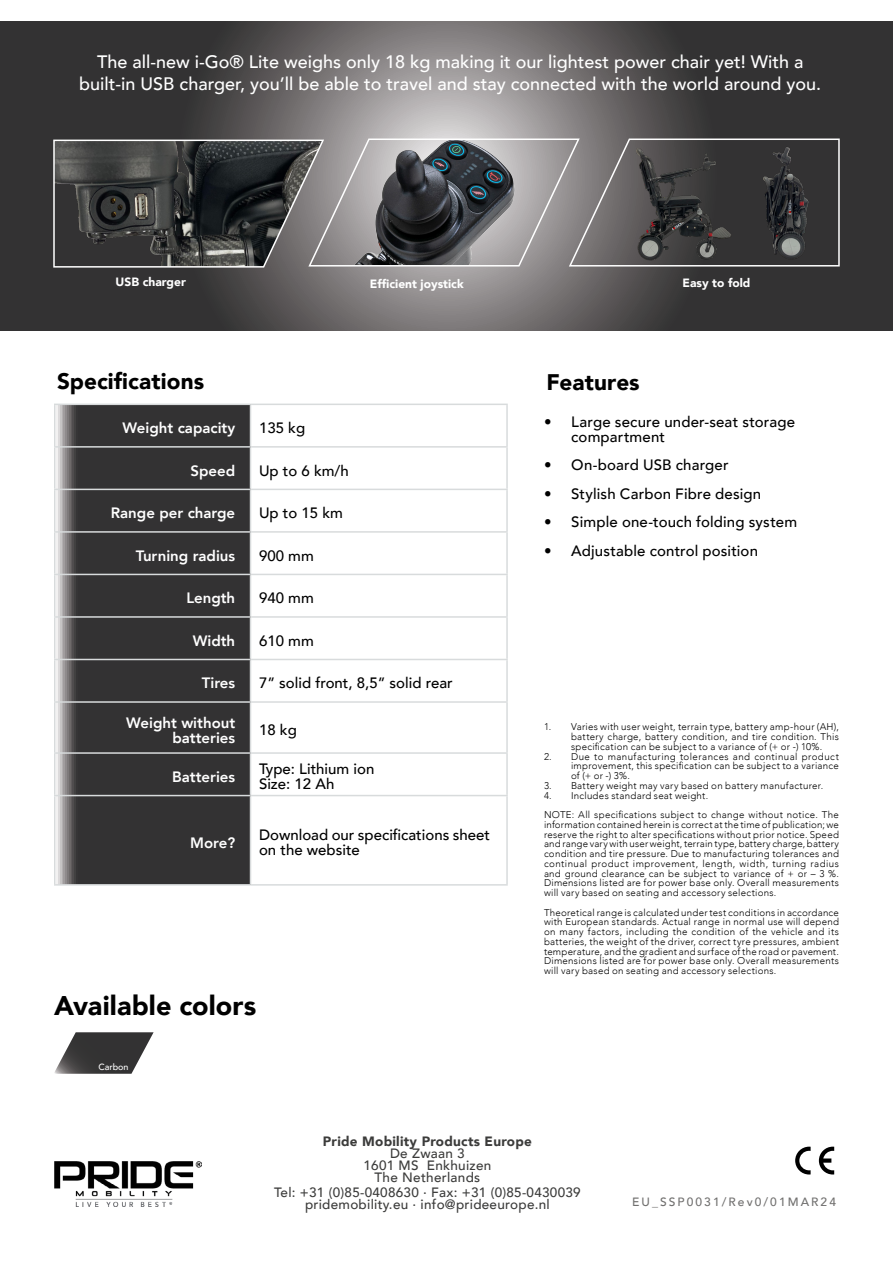
<style>
.page{position:relative;width:893px;height:1263px;background:#fff}
.page>*{position:absolute;margin:0;border:0;box-sizing:border-box;transform-origin:0 0}
.t1{font:900 27px "Avenir";letter-spacing:.005em;color:#000}
.t2{font:900 22.5px "Avenir";letter-spacing:.005em;color:#000}
.t3{font:500 18px/21.6px "Avenir";color:#fff;text-align:center}
.t4{font:500 15px/15px "Avenir";color:#000}
.t5{font:800 15px/15px "Avenir";color:#fff;text-align:right}
.t6{font:500 13.5px/12px "Avenir";letter-spacing:.02em;color:#3c3c3b;text-align:center}
.t7{font:900 13.5px "Avenir";letter-spacing:.02em;color:#3c3c3b}
.t8{font:900 12px "Avenir";color:#fff}
.t9{font:500 12px "Avenir";letter-spacing:.175em;color:#71706f}
.t10{font:300 9.75px/9.8px "Avenir";letter-spacing:.025em;color:#000;text-align:justify}
.t11{font:500 9px "Avenir";color:#fff}
</style>
<div class="page">
<img style="left:54px;top:1161px;width:148px;height:45px">
<svg style="left:0;top:21px;width:893px;height:310px;background:#525051"></svg>
<svg style="left:52px;top:137px;width:788px;height:131px;background:#605f60"></svg>
<svg style="left:56px;top:405px;width:194px;height:479px;background:#3e3d3e"></svg>
<hr style="left:54px;top:404px;width:196px;height:1px;background:#d8dbdc">
<hr style="left:54px;top:405px;width:2px;height:41px;background:#d8dbdc">
<hr style="left:250px;top:404px;width:258px;height:1px;background:#d8dbdc">
<hr style="left:250px;top:405px;width:1px;height:41px;background:#d8dbdc">
<hr style="left:506px;top:405px;width:2px;height:41px;background:#d8dbdc">
<hr style="left:54px;top:446px;width:196px;height:2px;background:#d8dbdc">
<hr style="left:54px;top:448px;width:2px;height:41px;background:#d8dbdc">
<hr style="left:250px;top:446px;width:258px;height:2px;background:#d8dbdc">
<hr style="left:250px;top:448px;width:1px;height:41px;background:#d8dbdc">
<hr style="left:506px;top:448px;width:2px;height:41px;background:#d8dbdc">
<hr style="left:54px;top:489px;width:196px;height:1px;background:#d8dbdc">
<hr style="left:54px;top:490px;width:2px;height:41px;background:#d8dbdc">
<hr style="left:250px;top:489px;width:258px;height:1px;background:#d8dbdc">
<hr style="left:250px;top:490px;width:1px;height:41px;background:#d8dbdc">
<hr style="left:506px;top:490px;width:2px;height:41px;background:#d8dbdc">
<hr style="left:54px;top:531px;width:196px;height:2px;background:#d8dbdc">
<hr style="left:54px;top:533px;width:2px;height:41px;background:#d8dbdc">
<hr style="left:250px;top:531px;width:258px;height:2px;background:#d8dbdc">
<hr style="left:250px;top:533px;width:1px;height:41px;background:#d8dbdc">
<hr style="left:506px;top:533px;width:2px;height:41px;background:#d8dbdc">
<hr style="left:54px;top:574px;width:196px;height:1px;background:#d8dbdc">
<hr style="left:54px;top:575px;width:2px;height:41px;background:#d8dbdc">
<hr style="left:250px;top:574px;width:258px;height:1px;background:#d8dbdc">
<hr style="left:250px;top:575px;width:1px;height:41px;background:#d8dbdc">
<hr style="left:506px;top:575px;width:2px;height:41px;background:#d8dbdc">
<hr style="left:54px;top:616px;width:196px;height:2px;background:#d8dbdc">
<hr style="left:54px;top:618px;width:2px;height:41px;background:#d8dbdc">
<hr style="left:250px;top:616px;width:258px;height:2px;background:#d8dbdc">
<hr style="left:250px;top:618px;width:1px;height:41px;background:#d8dbdc">
<hr style="left:506px;top:618px;width:2px;height:41px;background:#d8dbdc">
<hr style="left:54px;top:659px;width:196px;height:1px;background:#d8dbdc">
<hr style="left:54px;top:660px;width:2px;height:41px;background:#d8dbdc">
<hr style="left:250px;top:659px;width:258px;height:1px;background:#d8dbdc">
<hr style="left:250px;top:660px;width:1px;height:41px;background:#d8dbdc">
<hr style="left:506px;top:660px;width:2px;height:41px;background:#d8dbdc">
<hr style="left:54px;top:701px;width:196px;height:2px;background:#d8dbdc">
<hr style="left:54px;top:703px;width:2px;height:49px;background:#d8dbdc">
<hr style="left:250px;top:701px;width:258px;height:2px;background:#d8dbdc">
<hr style="left:250px;top:703px;width:1px;height:49px;background:#d8dbdc">
<hr style="left:506px;top:703px;width:2px;height:49px;background:#d8dbdc">
<hr style="left:54px;top:752px;width:196px;height:2px;background:#d8dbdc">
<hr style="left:54px;top:754px;width:2px;height:41px;background:#d8dbdc">
<hr style="left:250px;top:752px;width:258px;height:2px;background:#d8dbdc">
<hr style="left:250px;top:754px;width:1px;height:41px;background:#d8dbdc">
<hr style="left:506px;top:754px;width:2px;height:41px;background:#d8dbdc">
<hr style="left:54px;top:795px;width:196px;height:1px;background:#d8dbdc">
<hr style="left:54px;top:796px;width:2px;height:88px;background:#d8dbdc">
<hr style="left:250px;top:795px;width:258px;height:1px;background:#d8dbdc">
<hr style="left:250px;top:796px;width:1px;height:88px;background:#d8dbdc">
<hr style="left:506px;top:796px;width:2px;height:88px;background:#d8dbdc">
<hr style="left:54px;top:884px;width:196px;height:2px;background:#d8dbdc">
<hr style="left:250px;top:884px;width:258px;height:2px;background:#d8dbdc">
<svg style="left:54px;top:1032px;width:100px;height:42px"></svg>
<svg style="left:819px;top:1147px;width:15px;height:27px"></svg>
<svg style="left:795px;top:1147px;width:16px;height:27px"></svg>
<img style="left:630px;top:142px;width:106px;height:123px">
<h3 class="t3" style="left:79px;top:50px;width:743px">The all-new i-Go® Lite weighs only 18 kg making it our lightest power chair yet! With a built-in USB charger, you’ll be able to travel and stay connected with the world around you.</h3>
<p class="t8" style="left:116px;top:272px;width:72px">USB charger</p>
<p class="t8" style="left:370px;top:274px;width:95px">Efficient joystick</p>
<p class="t8" style="left:682px;top:272px;width:69px">Easy to fold</p>
<h2 class="t2" style="left:57px;top:362px;width:148px">Specifications</h2>
<h2 class="t2" style="left:547px;top:363px;width:95px">Features</h2>
<h3 class="t5" style="left:122px;top:420px;width:114px">Weight capacity</h3>
<h3 class="t4" style="left:259px;top:420px;width:48px">135 kg</h3>
<h3 class="t5" style="left:191px;top:463px;width:46px">Speed</h3>
<h3 class="t4" style="left:259px;top:462px;width:91px">Up to 6 km/h</h3>
<h3 class="t5" style="left:111px;top:505px;width:126px">Range per charge</h3>
<h3 class="t4" style="left:259px;top:505px;width:85px">Up to 15 km</h3>
<h3 class="t5" style="left:136px;top:548px;width:101px">Turning radius</h3>
<h3 class="t4" style="left:259px;top:547px;width:56px">900 mm</h3>
<h3 class="t5" style="left:186px;top:590px;width:50px">Length</h3>
<h3 class="t4" style="left:259px;top:590px;width:56px">940 mm</h3>
<h3 class="t5" style="left:193px;top:633px;width:44px">Width</h3>
<h3 class="t4" style="left:259px;top:632px;width:56px">610 mm</h3>
<h3 class="t5" style="left:202px;top:676px;width:35px">Tires</h3>
<h3 class="t4" style="left:259px;top:675px;width:195px">7” solid front, 8,5” solid rear</h3>
<h3 class="t5" style="left:126px;top:715px;width:111px">Weight without batteries</h3>
<h3 class="t4" style="left:259px;top:721px;width:39px">18 kg</h3>
<h3 class="t5" style="left:172px;top:769px;width:65px">Batteries</h3>
<h3 class="t4" style="left:259px;top:761px;width:117px">Type: Lithium ion<br>Size: 12 Ah</h3>
<h3 class="t5" style="left:190px;top:835px;width:46px">More?</h3>
<h3 class="t4" style="left:259px;top:827px;width:232px">Download our specifications sheet on the website</h3>
<h1 class="t1" style="left:54px;top:982px;width:204px">Available colors</h1>
<p class="t11" style="left:98px;top:1059px;width:32px">Carbon</p>
<h3 class="t4" style="left:571px;top:413px;width:225px;text-indent:-27px">• Large secure under-seat storage compartment</h3>
<h3 class="t4" style="left:544px;top:457px;width:186px">• On-board USB charger</h3>
<h3 class="t4" style="left:544px;top:485px;width:218px">• Stylish Carbon Fibre design</h3>
<h3 class="t4" style="left:544px;top:514px;width:254px">• Simple one-touch folding system</h3>
<h3 class="t4" style="left:544px;top:542px;width:215px">• Adjustable control position</h3>
<p class="t10" style="left:571px;top:722px;width:269px;text-indent:-27px">1. Varies with user weight, terrain type, battery amp-hour (AH), battery charge, battery condition, and tire condition. This specification can be subject to a variance of (+ or -) 10%.</p>
<p class="t10" style="left:571px;top:751px;width:269px;text-indent:-27px">2. Due to manufacturing tolerances and continual product improvement, this specification can be subject to a variance of (+ or -) 3%.</p>
<p class="t10" style="left:544px;top:781px;width:281px">3. Battery weight may vary based on battery manufacturer.</p>
<p class="t10" style="left:544px;top:785px;width:296px;line-height:19.5px">4. Includes standard seat weight.<br>NOTE: All specifications subject to change without notice. The</p>
<p class="t10" style="left:544px;top:820px;width:296px">information contained herein is correct at the time of publication; we reserve the right to alter specifications without prior notice. Speed and range vary with user weight, terrain type, battery charge, battery condition and tire pressure. Due to manufacturing tolerances and continual product improvement, length, width, turning radius and ground clearance can be subject to variance of + or – 3 %.<br>Dimensions listed are for power base only. Overall measurements will vary based on seating and accessory selections.</p>
<p class="t10" style="left:544px;top:907px;width:296px">Theoretical range is calculated under test conditions in accordance with European standards. Actual range in normal use will depend on many factors, including the condition of the vehicle and its batteries, the weight of the driver, correct tyre pressures, ambient temperature, and the gradient and surface of the road or pavement.<br>Dimensions listed are for power base only. Overall measurements will vary based on seating and accessory selections.</p>
<h3 class="t7" style="left:323px;top:1130px;width:211px">Pride Mobility Products Europe</h3>
<h3 class="t6" style="left:363px;top:1146px;width:129px">De Zwaan 3<br>1601 MS Enkhuizen<br>The Netherlands</h3>
<h3 class="t6" style="left:274px;top:1185px;width:308px">Tel: +31 (0)85-0408630 . Fax: +31 (0)85-0430039 pridemobility.eu . info@prideeurope.nl</h3>
<p class="t9" style="left:632px;top:1191px;width:205px">EU_SSP0031/Rev0/01MAR24</p>
</div>
